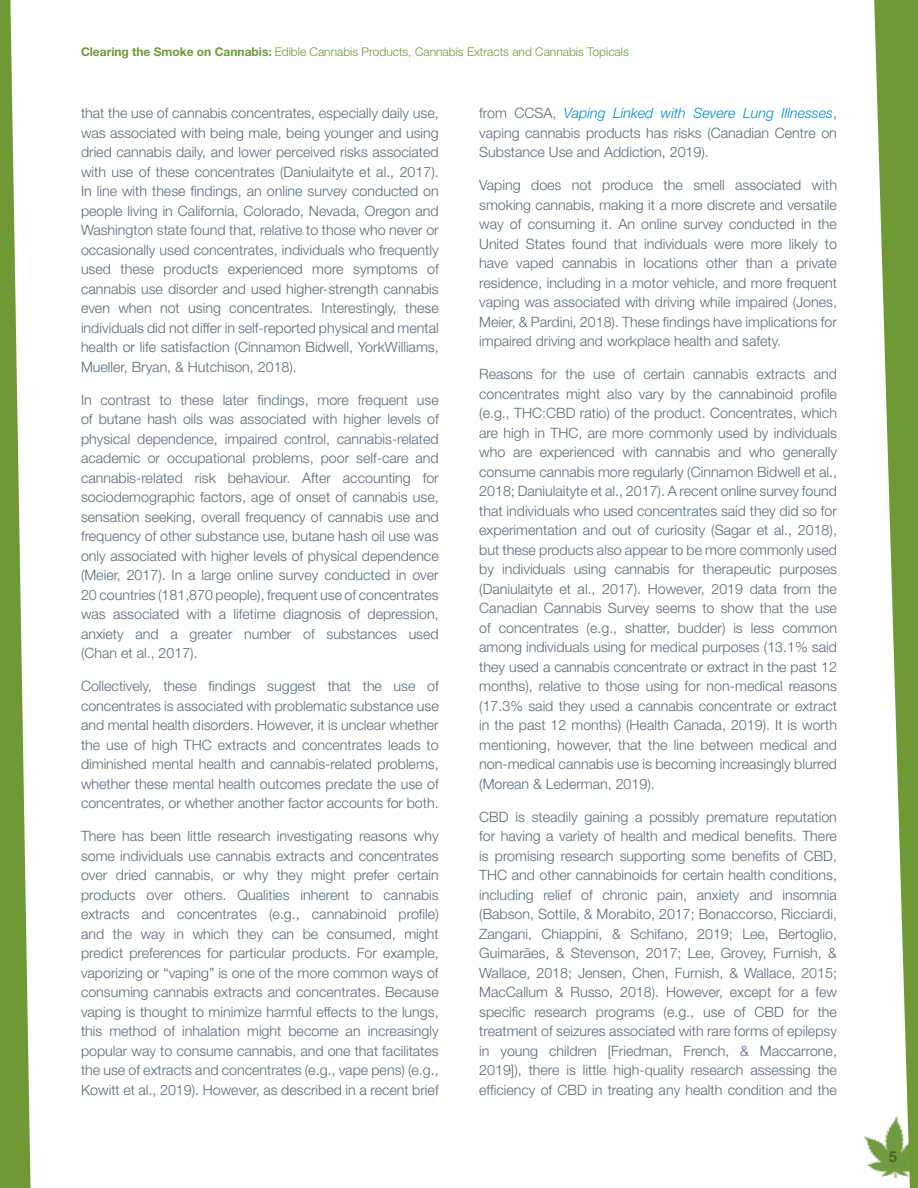
<style>
.page{position:relative;width:918px;height:1188px;background:#fff}
.page>*{position:absolute;margin:0;border:0;box-sizing:border-box;transform-origin:0 0}
.t1{font:500 15px "Helvetica Neue LT Std";color:#495b14}
.Paragraph_Text{font:300 14.25px/19.5px "Helvetica Neue LT Std";color:#5d6977;text-align:justify}
.t2{font:300 12px "Helvetica Neue LT Std";color:#6e9934}
.s1{font-weight:700}
.s2{font-style:italic;color:#008ccb}
</style>
<div class="page">
<img style="left:864px;top:1135px;width:8px;height:34px">
<svg style="left:872px;top:0;width:46px;height:1188px;fill:#6e9934"></svg>
<svg style="left:0;top:0;width:31px;height:1188px"></svg>
<p class="t2" style="left:81px;top:44px;width:549px"><span class="s1">Clearing the Smoke on Cannabis:</span> Edible Cannabis Products, Cannabis Extracts and Cannabis Topicals</p>
<p class="Paragraph_Text" style="left:81px;top:103px;width:359px">that the use of cannabis concentrates, especially daily use, was associated with being male, being younger and using dried cannabis daily, and lower perceived risks associated with use of these concentrates (Daniulaityte et al., 2017).<br>In line with these findings, an online survey conducted on people living in California, Colorado, Nevada, Oregon and Washington state found that, relative to those who never or occasionally used concentrates, individuals who frequently used these products experienced more symptoms of cannabis use disorder and used higher-strength cannabis even when not using concentrates. Interestingly, these individuals did not differ in self-reported physical and mental health or life satisfaction (Cinnamon Bidwell, YorkWilliams, Mueller, Bryan, &amp; Hutchison, 2018).</p>
<p class="Paragraph_Text" style="left:81px;top:390px;width:359px">In contrast to these later findings, more frequent use of butane hash oils was associated with higher levels of physical dependence, impaired control, cannabis-related academic or occupational problems, poor self-care and cannabis-related risk behaviour. After accounting for sociodemographic factors, age of onset of cannabis use, sensation seeking, overall frequency of cannabis use and frequency of other substance use, butane hash oil use was only associated with higher levels of physical dependence (Meier, 2017). In a large online survey conducted in over 20 countries (181,870 people), frequent use of concentrates was associated with a lifetime diagnosis of depression, anxiety and a greater number of substances used (Chan et al., 2017).</p>
<p class="Paragraph_Text" style="left:81px;top:676px;width:359px">Collectively, these findings suggest that the use of concentrates is associated with problematic substance use and mental health disorders. However, it is unclear whether the use of high THC extracts and concentrates leads to diminished mental health and cannabis-related problems, whether these mental health outcomes predate the use of concentrates, or whether another factor accounts for both.</p>
<p class="Paragraph_Text" style="left:81px;top:826px;width:359px">There has been little research investigating reasons why some individuals use cannabis extracts and concentrates over dried cannabis, or why they might prefer certain products over others. Qualities inherent to cannabis extracts and concentrates (e.g., cannabinoid profile) and the way in which they can be consumed, might predict preferences for particular products. For example, vaporizing or “vaping” is one of the more common ways of consuming cannabis extracts and concentrates. Because vaping is thought to minimize harmful effects to the lungs, this method of inhalation might become an increasingly popular way to consume cannabis, and one that facilitates the use of extracts and concentrates (e.g., vape pens) (e.g., Kowitt et al., 2019). However, as described in a recent brief</p>
<p class="Paragraph_Text" style="left:479px;top:103px;width:359px">from CCSA, <span class="s2">Vaping Linked with Severe Lung Illnesses</span>, vaping cannabis products has risks (Canadian Centre on Substance Use and Addiction, 2019).</p>
<p class="Paragraph_Text" style="left:479px;top:175px;width:359px">Vaping does not produce the smell associated with smoking cannabis, making it a more discrete and versatile way of consuming it. An online survey conducted in the United States found that individuals were more likely to have vaped cannabis in locations other than a private residence, including in a motor vehicle, and more frequent vaping was associated with driving while impaired (Jones, Meier, &amp; Pardini, 2018). These findings have implications for impaired driving and workplace health and safety.</p>
<p class="Paragraph_Text" style="left:479px;top:364px;width:359px">Reasons for the use of certain cannabis extracts and concentrates might also vary by the cannabinoid profile (e.g., THC:CBD ratio) of the product. Concentrates, which are high in THC, are more commonly used by individuals who are experienced with cannabis and who generally consume cannabis more regularly (Cinnamon Bidwell et al., 2018; Daniulaityte et al., 2017). A recent online survey found that individuals who used concentrates said they did so for experimentation and out of curiosity (Sagar et al., 2018), but these products also appear to be more commonly used by individuals using cannabis for therapeutic purposes (Daniulaityte et al., 2017). However, 2019 data from the Canadian Cannabis Survey seems to show that the use of concentrates (e.g., shatter, budder) is less common among individuals using for medical purposes (13.1% said they used a cannabis concentrate or extract in the past 12 months), relative to those using for non-medical reasons (17.3% said they used a cannabis concentrate or extract in the past 12 months) (Health Canada, 2019). It is worth mentioning, however, that the line between medical and non-medical cannabis use is becoming increasingly blurred (Morean &amp; Lederman, 2019).</p>
<p class="Paragraph_Text" style="left:479px;top:807px;width:359px">CBD is steadily gaining a possibly premature reputation for having a variety of health and medical benefits. There is promising research supporting some benefits of CBD, THC and other cannabinoids for certain health conditions, including relief of chronic pain, anxiety and insomnia (Babson, Sottile, &amp; Morabito, 2017; Bonaccorso, Ricciardi, Zangani, Chiappini, &amp; Schifano, 2019; Lee, Bertoglio, Guimarães, &amp; Stevenson, 2017; Lee, Grovey, Furnish, &amp; Wallace, 2018; Jensen, Chen, Furnish, &amp; Wallace, 2015; MacCallum &amp; Russo, 2018). However, except for a few specific research programs (e.g., use of CBD for the treatment of seizures associated with rare forms of epilepsy in young children [Friedman, French, &amp; Maccarrone, 2019]), there is little high-quality research assessing the efficiency of CBD in treating any health condition and the</p>
<p class="t1" style="left:889px;top:1148px;width:10px">5</p>
</div>
